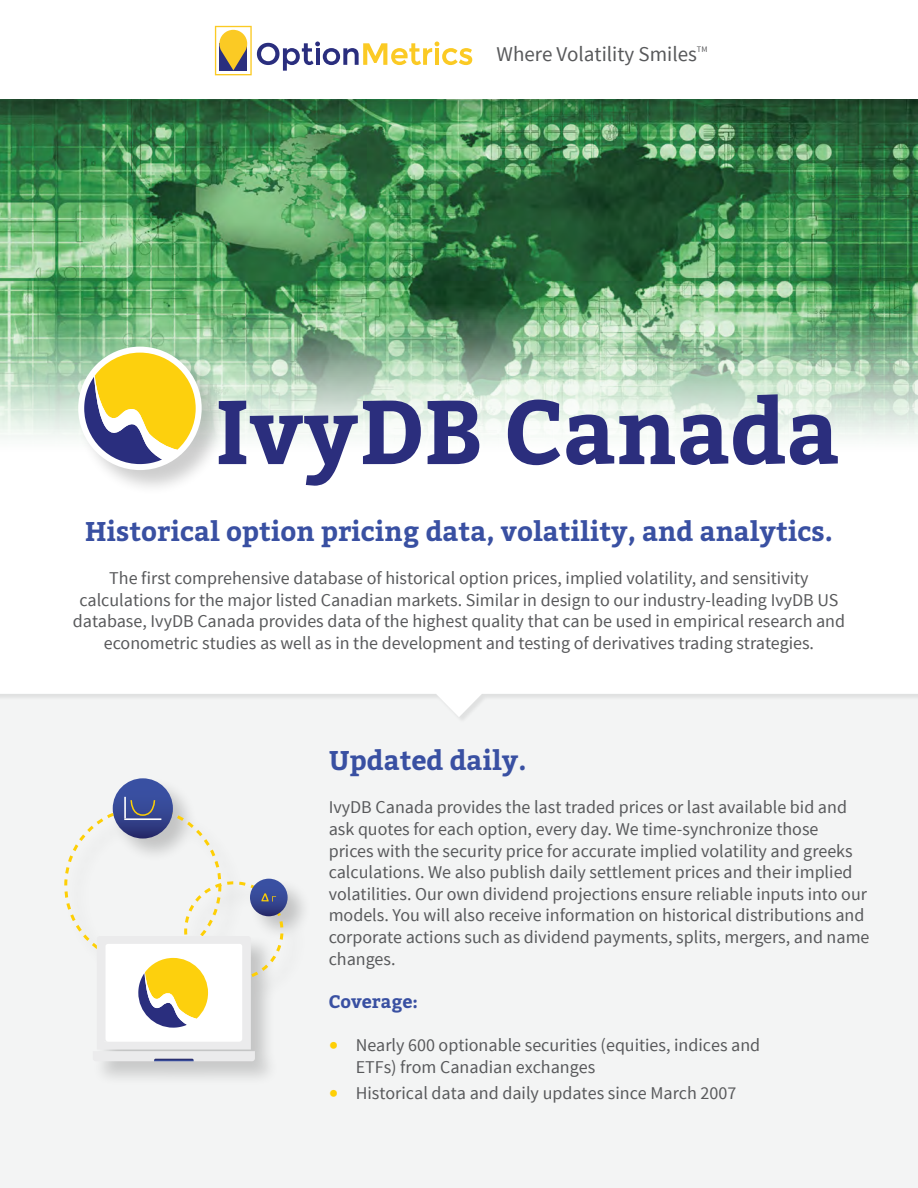
<style>
.page{position:relative;width:918px;height:1188px;background:#fff}
.page>*{position:absolute;margin:0;border:0;box-sizing:border-box;transform-origin:0 0}
.t1{font:700 90px "Bitter";color:#2b2e7d}
.t2{font:700 27px "Bitter";color:#3950a2}
.t3{font:21px "Source Sans Pro";color:#58595b}
.t4{font:18px/21.6px "Source Sans Pro";color:#58595b}
.t5{font:700 18px "Bitter";color:#3950a2}
.t6{font:8.4px "Source Sans Pro";color:#58595b}
.s1{font-family:"Bitter";font-weight:700;color:#fecf05}
.s2{font-style:inherit}
</style>
<div class="page">
<img style="left:0;top:123px;width:918px;height:179px">
<div style="left:0;top:688px;width:918px;height:500px;background:#f3f4f4"></div>
<svg style="left:0;top:302px;width:918px;height:136px"></svg>
<svg style="left:0;top:688px;width:918px;height:29px"></svg>
<div style="left:77px;top:345px;width:150px;height:150px;background:#000;opacity:.2"></div>
<div style="left:78px;top:347px;width:124px;height:123px;border:12px solid #fff;border-radius:50%"></div>
<svg style="left:84px;top:353px;width:112px;height:111px"></svg>
<div style="left:63px;top:777px;width:250px;height:310px;background:#000;opacity:.2"></div>
<svg style="left:113px;top:778px;width:60px;height:61px"></svg>
<svg style="left:124px;top:797px;width:37px;height:23px"></svg>
<svg style="left:93px;top:874px;width:195px;height:187px"></svg>
<div style="left:0;top:0;width:918px;height:123px;background:#000;opacity:.2"></div>
<div style="left:0;top:0;width:918px;height:98px;background:#fff"></div>
<svg style="left:215px;top:26px;width:257px;height:49px"></svg>
<p class="t3" style="left:497px;top:41px;width:202px">Where Volatility Smiles</p>
<p class="t6" style="left:697px;top:44px;width:12px">TM</p>
<h1 class="t1" style="left:216px;top:378px;width:626px">IvyDB Canada</h1>
<h2 class="t2" style="left:85px;top:515px;width:749px">Historical option pricing data, volatility, and analytics.</h2>
<p class="t4" style="left:73px;top:568px;width:774px;text-align:center">The first comprehensive database of historical option prices, implied volatility, and sensitivity calculations for the major listed Canadian markets. Similar in design to our industry-leading IvyDB US database, IvyDB Canada provides data of the highest quality that can be used in empirical research and econometric studies as well as in the development and testing of derivatives trading strategies.</p>
<h2 class="t2" style="left:329px;top:744px;width:199px">Updated daily.</h2>
<p class="t4" style="left:329px;top:797px;width:542px">IvyDB Canada provides the last traded prices or last available bid and ask quotes for each option, every day. We time-synchronize those<br>prices with the security price for accurate implied volatility and greeks calculations. We also publish daily settlement prices and their implied volatilities. Our own dividend projections ensure reliable inputs into our models. You will also receive information on historical distributions and corporate actions such as dividend payments, splits, mergers, and name changes.</p>
<p class="t5" style="left:329px;top:991px;width:91px">Coverage:</p>
<p class="t4" style="left:356px;top:1035px;width:406px;text-indent:-27px"><span class="s1">•</span> <span class="s2">Nearly 600</span> optionable securities (equities, indices and<br>ETFs) from Canadian exchanges</p>
<p class="t4" style="left:329px;top:1082px;width:409px"><span class="s1">•</span> Historical data and daily updates since March 2007</p>
</div>
